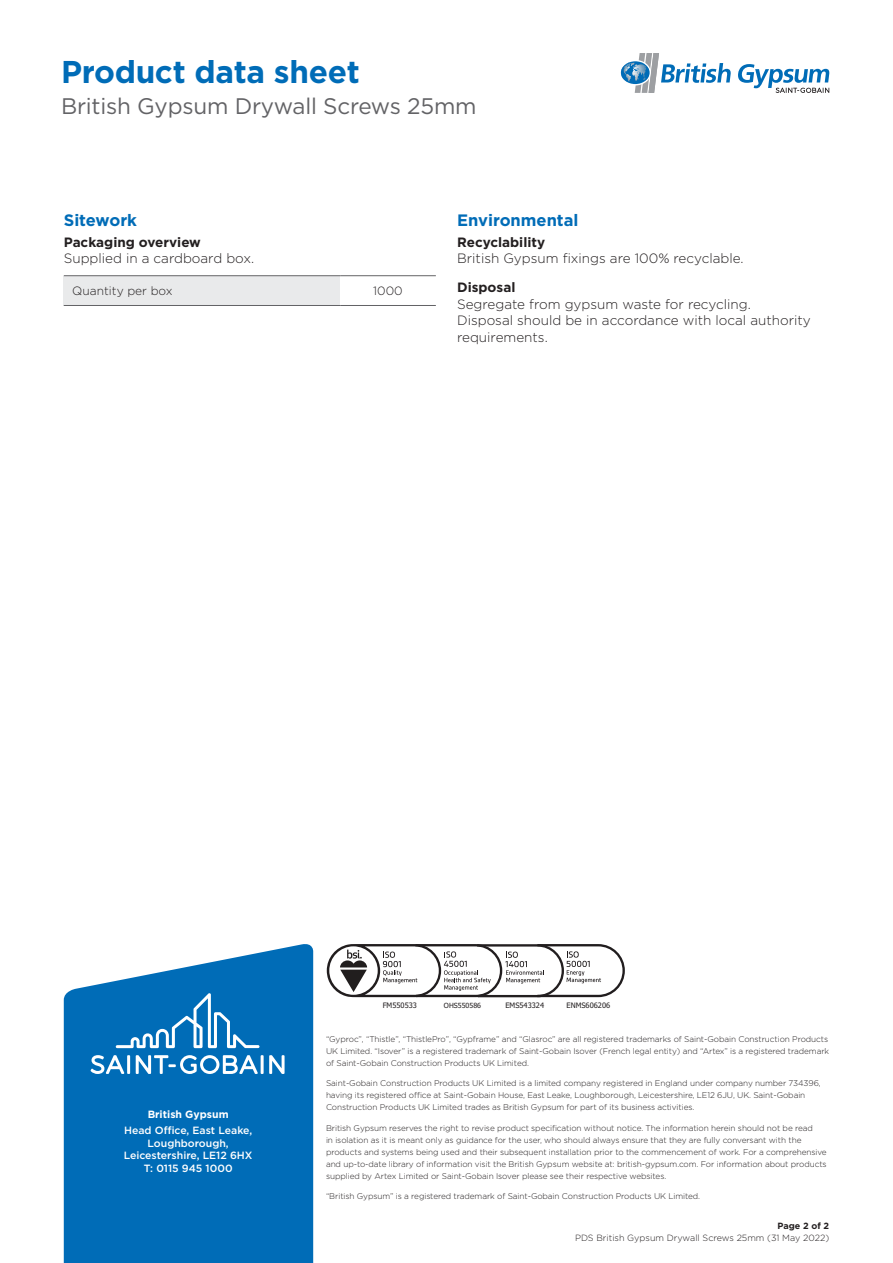
<style>
.page{position:relative;width:893px;height:1263px;background:#fff}
.page>*{position:absolute;margin:0;border:0;box-sizing:border-box;transform-origin:0 0}
.t1{font:700 31.5px "Gotham";letter-spacing:-.01em;color:#006cb7}
.t2{font:22.5px "Gotham";letter-spacing:-.01em;color:#636366}
.t3{font:700 16.5px "Gotham";color:#006cb7}
.t4{font:300 13.5px/16.5px "Gotham";color:#231f20}
.t5{font:700 13.5px "Gotham";color:#231f20}
.t6{font:300 12px "Gotham";color:#231f20}
.t7{font:500 10.5px/12.6px "Gotham";color:#fff;text-align:center}
.t8{font:700 10.5px "Gotham";color:#fff}
.t9{font:300 9px "Gotham";color:#231f20}
.t10{font:700 9px "Gotham";color:#231f20}
.t11{font:300 8.25px/12px "Gotham";letter-spacing:-.01em;color:#231f20}
.t12{font:7.5px "Tahoma";color:#231f20}
.t13{font:7.05px "Tahoma";color:#231f20}
</style>
<div class="page">
<svg style="left:738px;top:64px;width:92px;height:29px"></svg>
<svg style="left:621px;top:53px;width:110px;height:40px"></svg>
<svg style="left:64px;top:944px;width:249px;height:319px;background:#1578bd"></svg>
<svg style="left:91px;top:1055px;width:33px;height:19px"></svg>
<hr style="left:127px;top:1055px;width:3px;height:19px;background:#fff">
<svg style="left:136px;top:1055px;width:122px;height:19px"></svg>
<hr style="left:261px;top:1055px;width:3px;height:19px;background:#fff">
<svg style="left:269px;top:1055px;width:16px;height:19px"></svg>
<svg style="left:116px;top:993px;width:143px;height:55px;background:#2983c2"></svg>
<svg style="left:327px;top:944px;width:298px;height:53px"></svg>
<div style="left:64px;top:276px;width:276px;height:29px;background:#e9eaeb"></div>
<hr style="left:64px;top:275px;width:276px;height:1px;background:#636366">
<hr style="left:340px;top:275px;width:96px;height:1px;background:#636366">
<hr style="left:64px;top:305px;width:276px;height:1px;background:#636366">
<hr style="left:340px;top:305px;width:96px;height:1px;background:#636366">
<h1 class="t1" style="left:61px;top:51px;width:300px">Product data sheet</h1>
<h2 class="t2" style="left:61px;top:92px;width:417px">British Gypsum Drywall Screws 25mm</h2>
<p class="t3" style="left:64px;top:209px;width:75px">Sitework</p>
<p class="t5" style="left:64px;top:233px;width:139px">Packaging overview</p>
<p class="t4" style="left:64px;top:250px;width:192px">Supplied in a cardboard box.</p>
<p class="t6" style="left:72px;top:284px;width:102px">Quantity per box</p>
<p class="t6" style="left:373px;top:284px;width:31px">1000</p>
<p class="t3" style="left:457px;top:209px;width:123px">Environmental</p>
<p class="t5" style="left:457px;top:233px;width:90px">Recyclability</p>
<p class="t4" style="left:457px;top:250px;width:288px">British Gypsum fixings are 100% recyclable.</p>
<p class="t5" style="left:457px;top:279px;width:60px">Disposal</p>
<p class="t4" style="left:457px;top:295px;width:355px">Segregate from gypsum waste for recycling.<br>Disposal should be in accordance with local authority requirements.</p>
<p class="t8" style="left:148px;top:1107px;width:82px">British Gypsum</p>
<p class="t7" style="left:124px;top:1124px;width:130px">Head Office, East Leake,<br>Loughborough,<br>Leicestershire, LE12 6HX<br>T: 0115 945 1000</p>
<p class="t8" style="left:148px;top:1109px;width:82px">British Gypsum</p>
<p class="t7" style="left:124px;top:1125px;width:130px">Head Office, East Leake,<br>Loughborough,<br>Leicestershire, LE12 6HX<br>T: 0115 945 1000</p>
<p class="t12" style="left:383px;top:1000px;width:36px">FM550533</p>
<p class="t13" style="left:444px;top:1000px;width:39px">OHS550586</p>
<p class="t12" style="left:505px;top:1000px;width:40px">EMS543324</p>
<p class="t12" style="left:566px;top:1000px;width:45px">ENMS606206</p>
<p class="t11" style="left:326px;top:1032px;width:505px">“Gyproc”, “Thistle”, “ThistlePro”, “Gypframe” and “Glasroc” are all registered trademarks of Saint-Gobain Construction Products<br>UK Limited. “Isover” is a registered trademark of Saint-Gobain Isover (French legal entity) and “Artex” is a registered trademark of Saint-Gobain Construction Products UK Limited.</p>
<p class="t11" style="left:326px;top:1077px;width:496px">Saint-Gobain Construction Products UK Limited is a limited company registered in England under company number 734396, having its registered office at Saint-Gobain House, East Leake, Loughborough, Leicestershire, LE12 6JU, UK. Saint-Gobain<br>Construction Products UK Limited trades as British Gypsum for part of its business activities.</p>
<p class="t11" style="left:326px;top:1121px;width:502px">British Gypsum reserves the right to revise product specification without notice. The information herein should not be read<br>in isolation as it is meant only as guidance for the user, who should always ensure that they are fully conversant with the products and systems being used and their subsequent installation prior to the commencement of work. For a comprehensive and up-to-date library of information visit the British Gypsum website at: british-gypsum.com. For information about products supplied by Artex Limited or Saint-Gobain Isover please see their respective websites.</p>
<p class="t11" style="left:326px;top:1190px;width:376px">“British Gypsum” is a registered trademark of Saint-Gobain Construction Products UK Limited.</p>
<p class="t10" style="left:778px;top:1219px;width:53px">Page 2 of 2</p>
<p class="t9" style="left:575px;top:1232px;width:256px">PDS British Gypsum Drywall Screws 25mm (31 May 2022)</p>
</div>
